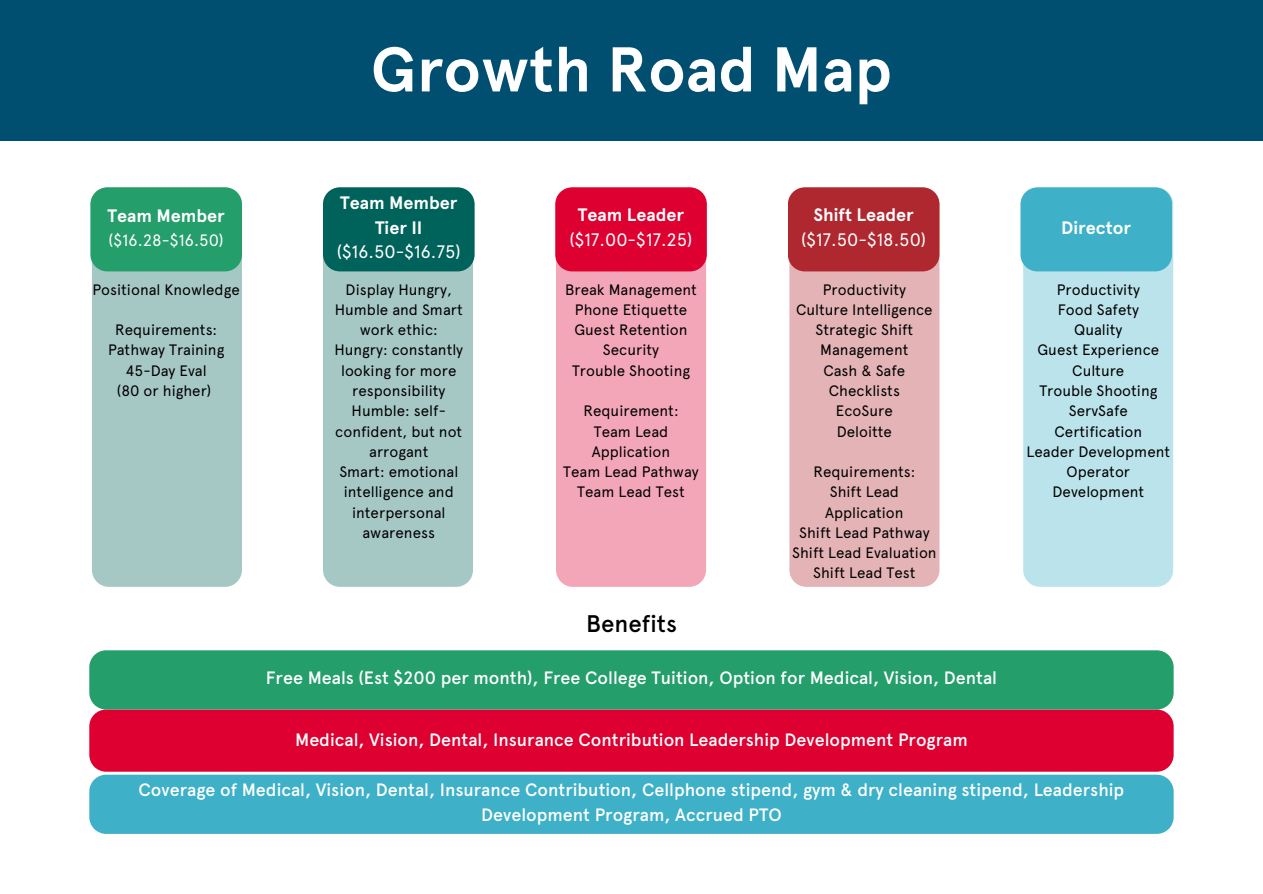
<style>
.page{position:relative;width:1263px;height:894px;background:#fff}
.page>*{position:absolute;margin:0;border:0;box-sizing:border-box;transform-origin:0 0}
.t1{font:700 63px "Apercu";color:#fff}
.t2{font:500 24px "Apercu";color:#000}
.t3{font:18px/24.8px "Apercu";color:#fff;text-align:center}
.t4{font:700 18px/24.8px "Apercu";color:#fff;text-align:center}
.t5{font:500 17.85px/24.8px "Apercu";color:#fff;text-align:center}
.t6{font:16.5px "Apercu";color:#fff}
.t7{font:15.15px/20.2px "Apercu";color:#000;text-align:center}
.s1{font-weight:400}
.s2{font-weight:700}
</style>
<div class="page">
<div style="left:92px;top:187px;width:150px;height:399px;background:#a6c8c5"></div>
<div style="left:90px;top:187px;width:152px;height:84px;background:#249e6b;border-radius:17px"></div>
<div style="left:323px;top:187px;width:150px;height:399px;background:#a6c8c5"></div>
<div style="left:323px;top:187px;width:152px;height:84px;background:#00635b;border-radius:17px"></div>
<div style="left:556px;top:190px;width:150px;height:396px;background:#f3a6b7"></div>
<div style="left:555px;top:187px;width:152px;height:84px;background:#dd0031;border-radius:17px"></div>
<div style="left:789px;top:187px;width:150px;height:399px;background:#e3b3b6"></div>
<div style="left:788px;top:187px;width:151px;height:84px;background:#af272f;border-radius:17px"></div>
<div style="left:1023px;top:187px;width:150px;height:399px;background:#bbe3eb"></div>
<div style="left:1020px;top:187px;width:152px;height:84px;background:#3eb1c8;border-radius:17px"></div>
<div style="left:89px;top:774px;width:1085px;height:59px;background:#3eb1c8"></div>
<div style="left:89px;top:709px;width:1084px;height:62px;background:#dd0031"></div>
<div style="left:89px;top:650px;width:1085px;height:59px;background:#249e6b"></div>
<div style="left:0;top:0;width:1263px;height:140px;background:#004f71"></div>
<h3 class="t1" style="left:371px;top:31px;width:523px">Growth Road Map</h3>
<h1 class="t4" style="left:107px;top:204px;width:119px">Team Member</h1>
<h1 class="t6" style="left:109px;top:230px;width:117px">($16.28-$16.50)</h1>
<p class="t7" style="left:92px;top:279px;width:149px">Positional Knowledge</p>
<p class="t7" style="left:115px;top:320px;width:104px">Requirements:</p>
<p class="t7" style="left:108px;top:340px;width:118px">Pathway Training</p>
<p class="t7" style="left:126px;top:360px;width:83px">45-Day Eval</p>
<p class="t7" style="left:117px;top:380px;width:96px">(80 or higher)</p>
<h4 class="t4" style="left:337px;top:190px;width:126px">Team Member<br>Tier II <span class="s1">($16.50-$16.75)</span></h4>
<p class="t7" style="left:335px;top:279px;width:129px">Display Hungry,<br>Humble and Smart work ethic:</p>
<p class="t7" style="left:334px;top:340px;width:130px">Hungry: constantly looking for more responsibility</p>
<p class="t7" style="left:335px;top:401px;width:129px">Humble: self&shy;confident, but not arrogant</p>
<p class="t7" style="left:339px;top:461px;width:120px">Smart: emotional intelligence and interpersonal awareness</p>
<p class="t3" style="left:569px;top:202px;width:125px"><span class="s2">Team Leader </span>($17.00-$17.25)</p>
<p class="t3" style="left:801px;top:202px;width:127px"><span class="s2">Shift Leader </span>($17.50-$18.50)</p>
<p class="t7" style="left:565px;top:279px;width:133px">Break Management</p>
<p class="t7" style="left:575px;top:299px;width:114px">Phone Etiquette</p>
<p class="t7" style="left:574px;top:320px;width:115px">Guest Retention</p>
<h4 class="t7" style="left:603px;top:340px;width:58px">Security</h4>
<p class="t7" style="left:572px;top:360px;width:120px">Trouble Shooting</p>
<p class="t7" style="left:583px;top:401px;width:97px">Requirement:</p>
<p class="t7" style="left:592px;top:421px;width:80px;text-align:left">Team Lead<br>Application</p>
<p class="t7" style="left:563px;top:461px;width:137px">Team Lead Pathway</p>
<p class="t7" style="left:577px;top:482px;width:109px">Team Lead Test</p>
<h3 class="t2" style="left:586px;top:608px;width:92px">Benefits</h3>
<p class="t7" style="left:823px;top:279px;width:85px">Productivity</p>
<p class="t7" style="left:796px;top:299px;width:138px">Culture Intelligence</p>
<p class="t7" style="left:815px;top:320px;width:99px">Strategic Shift<br>Management</p>
<h3 class="t7" style="left:823px;top:360px;width:83px">Cash &amp; Safe</h3>
<p class="t7" style="left:829px;top:380px;width:73px">Checklists</p>
<p class="t7" style="left:836px;top:401px;width:58px">EcoSure</p>
<p class="t7" style="left:837px;top:421px;width:57px">Deloitte</p>
<p class="t7" style="left:813px;top:461px;width:104px">Requirements:</p>
<p class="t7" style="left:825px;top:482px;width:80px">Shift Lead<br>Application</p>
<p class="t7" style="left:799px;top:522px;width:132px">Shift Lead Pathway</p>
<p class="t7" style="left:792px;top:542px;width:146px">Shift Lead Evaluation</p>
<p class="t7" style="left:813px;top:563px;width:104px">Shift Lead Test</p>
<h3 class="t5" style="left:266px;top:665px;width:733px">Free Meals (Est $200 per month), Free College Tuition, Option for Medical, Vision, Dental</h3>
<h2 class="t5" style="left:295px;top:727px;width:674px">Medical, Vision, Dental, Insurance Contribution Leadership Development Program</h2>
<p class="t4" style="left:1061px;top:215px;width:71px">Director</p>
<p class="t7" style="left:1057px;top:279px;width:85px">Productivity</p>
<p class="t7" style="left:1058px;top:299px;width:83px">Food Safety</p>
<h4 class="t7" style="left:1074px;top:320px;width:50px">Quality</h4>
<p class="t7" style="left:1037px;top:340px;width:123px">Guest Experience</p>
<p class="t7" style="left:1072px;top:360px;width:54px">Culture</p>
<p class="t7" style="left:1039px;top:380px;width:120px">Trouble Shooting</p>
<p class="t7" style="left:1054px;top:401px;width:89px">ServSafe<br>Certification</p>
<h4 class="t7" style="left:1026px;top:441px;width:145px">Leader Development</h4>
<p class="t7" style="left:1052px;top:461px;width:93px">Operator<br>Development</p>
<p class="t5" style="left:139px;top:777px;width:987px">Coverage of Medical, Vision, Dental, Insurance Contribution, Cellphone stipend, gym &amp; dry cleaning stipend, Leadership<br>Development Program, Accrued PTO</p>
</div>
